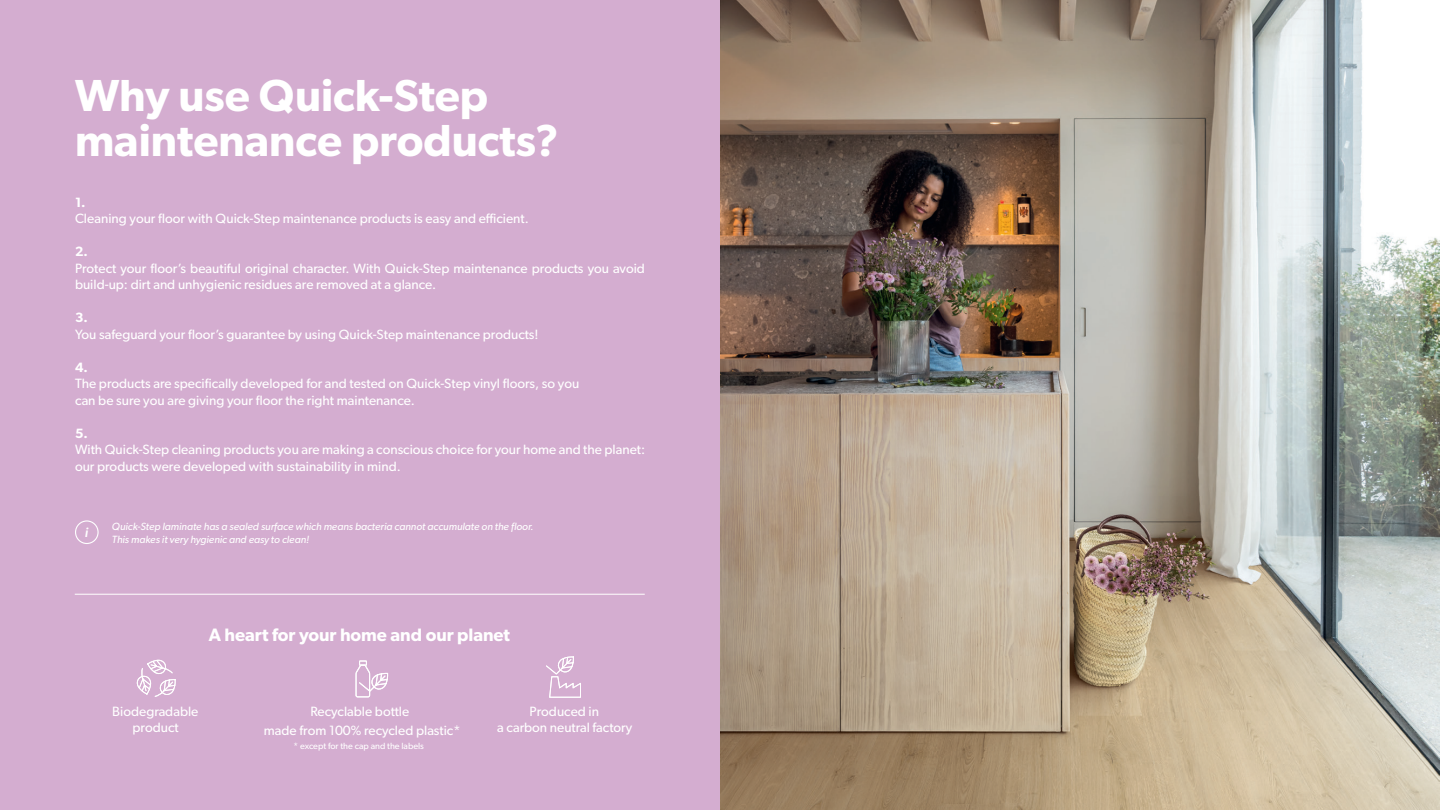
<style>
.page{position:relative;width:1440px;height:810px;background:#fff}
.page>*{position:absolute;margin:0;border:0;box-sizing:border-box;transform-origin:0 0}
.t1{font:600 45px/45px "Gibson";color:#fff}
.t2{font:600 18px "Gibson";color:#fff}
.t3{font:13.5px/16.5px "Gibson";color:#fff}
.t4{font:600 13.5px "Gibson";color:#fff}
.t5{font:italic 500 13.5px "Gibson";color:#fff}
.t6{font:italic 10.5px/12.6px "Gibson";color:#fff}
.t7{font:9px "Gibson";color:#fff}
.t8{font:500 5.62px "Gibson";color:#fff}
</style>
<div class="page">
<img style="left:720px;top:0;width:720px;height:810px">
<div style="left:0;top:0;width:720px;height:810px;background:#d4add0"></div>
<hr style="left:75px;top:594px;width:570px;height:1px;background:#fff">
<svg style="left:546px;top:656px;width:35px;height:42px"></svg>
<svg style="left:136px;top:660px;width:40px;height:37px"></svg>
<div style="left:359px;top:660px;width:8px;height:6px;border:1px solid #fff"></div>
<svg style="left:355px;top:664px;width:34px;height:34px"></svg>
<div style="left:75px;top:520px;width:24px;height:24px;border:1px solid #fff;border-radius:50%"></div>
<h1 class="t1" style="left:75px;top:72px;width:485px">Why use Quick-Step maintenance products?</h1>
<p class="t4" style="left:75px;top:194px;width:12px">1.</p>
<p class="t3" style="left:75px;top:210px;width:455px">Cleaning your floor with Quick-Step maintenance products is easy and efficient.</p>
<p class="t4" style="left:75px;top:243px;width:14px">2.</p>
<p class="t3" style="left:75px;top:260px;width:571px">Protect your floor’s beautiful original character. With Quick-Step maintenance products you avoid build-up: dirt and unhygienic residues are removed at a glance.</p>
<p class="t4" style="left:75px;top:309px;width:14px">3.</p>
<p class="t3" style="left:75px;top:325px;width:465px">You safeguard your floor’s guarantee by using Quick-Step maintenance products!</p>
<p class="t4" style="left:75px;top:359px;width:14px">4.</p>
<p class="t3" style="left:75px;top:375px;width:506px">The products are specifically developed for and tested on Quick-Step vinyl floors, so you can be sure you are giving your floor the right maintenance.</p>
<p class="t4" style="left:75px;top:425px;width:14px">5.</p>
<p class="t3" style="left:75px;top:441px;width:572px">With Quick-Step cleaning products you are making a conscious choice for your home and the planet: our products were developed with sustainability in mind.</p>
<p class="t5" style="left:85px;top:524px;width:5px">i</p>
<p class="t6" style="left:112px;top:520px;width:423px">Quick-Step laminate has a sealed surface which means bacteria cannot accumulate on the floor.<br>This makes it very hygienic and easy to clean!</p>
<h2 class="t2" style="left:209px;top:624px;width:303px">A heart for your home and our planet</h2>
<p class="t8" style="left:345px;top:704px;width:50px">RECYCLED PLASTIC</p>
<p class="t3" style="left:112px;top:703px;width:88px;line-height:16.2px;text-align:center">Biodegradable product</p>
<p class="t3" style="left:264px;top:702px;width:198px;line-height:18.8px;text-align:center">Recyclable bottle<br>made from 100% recycled plastic*</p>
<p class="t7" style="left:294px;top:741px;width:132px">* except for the cap and the labels</p>
<p class="t3" style="left:497px;top:703px;width:137px;line-height:16.2px;text-align:center">Produced in<br>a carbon neutral factory</p>
</div>
